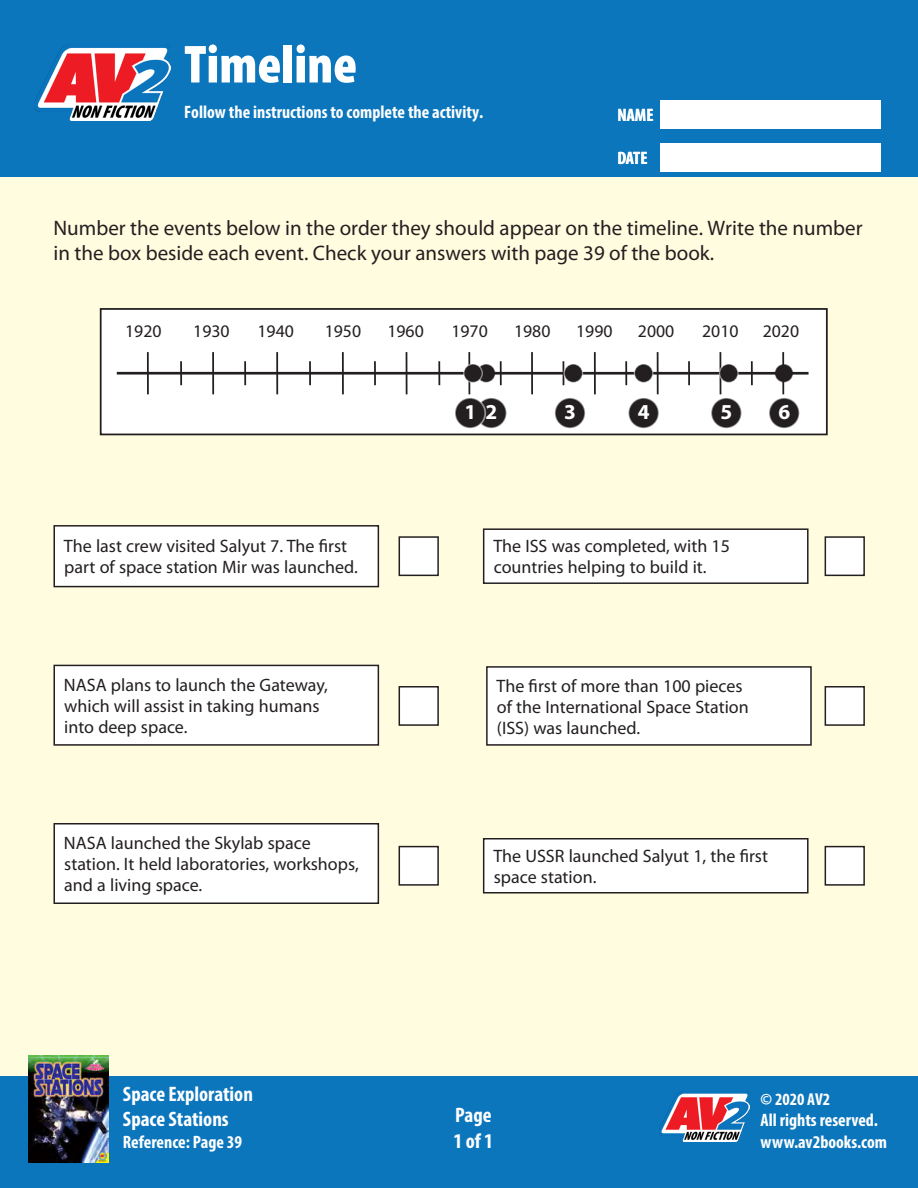
<style>
.page{position:relative;width:918px;height:1188px;background:#fff}
.page>*{position:absolute;margin:0;border:0;box-sizing:border-box;transform-origin:0 0}
.head{font:900 condensed 54px "Myriad Pro";color:#fff}
.Labels{font:700 21.3px "Myriad Pro";color:#fff}
.Activity_Text{font:21px/25.2px "Myriad Pro";color:#231f20}
.t1{font:700 condensed 21px/25.2px "Myriad Pro";color:#fff}
.Chart_Bullet{font:18px/21px "Myriad Pro";color:#231f20}
.description{font:700 condensed 18px/21.6px "Myriad Pro";color:#fff}
.Chart_Timeline{font:17.7px "Myriad Pro";color:#231f20}
.t2{font:700 condensed 17.25px "Myriad Pro";color:#fff}
</style>
<div class="page">
<div style="left:0;top:156px;width:918px;height:935px;background:#fffce0"></div>
<div style="left:0;top:0;width:918px;height:177px;background:#0c76bd"></div>
<div style="left:0;top:1076px;width:918px;height:112px;background:#0c76bd"></div>
<img style="left:29px;top:1056px;width:80px;height:106px">
<div style="left:660px;top:100px;width:220px;height:29px;background:#fff"></div>
<div style="left:660px;top:143px;width:220px;height:29px;background:#fff"></div>
<div style="left:101px;top:309px;width:726px;height:125px;background:#fff"></div>
<div style="left:100px;top:308px;width:728px;height:127px;border:2px solid #231f20"></div>
<svg style="left:775px;top:364px;width:18px;height:18px"></svg>
<div style="left:774px;top:363px;width:20px;height:20px;border:1px solid #fff;border-radius:50%"></div>
<div style="left:477px;top:364px;width:18px;height:18px;background:#231f20;border-radius:50%"></div>
<div style="left:476px;top:363px;width:20px;height:20px;border:1px solid #fff;border-radius:50%"></div>
<div style="left:54px;top:526px;width:324px;height:61px;background:#fff"></div>
<div style="left:53px;top:525px;width:326px;height:62px;border:2px solid #231f20"></div>
<div style="left:484px;top:529px;width:324px;height:54px;background:#fff"></div>
<div style="left:483px;top:528px;width:326px;height:56px;border:2px solid #231f20"></div>
<div style="left:399px;top:537px;width:39px;height:38px;background:#fff"></div>
<div style="left:399px;top:536px;width:40px;height:40px;border:2px solid #231f20"></div>
<div style="left:825px;top:537px;width:39px;height:38px;background:#fff"></div>
<div style="left:825px;top:536px;width:40px;height:40px;border:2px solid #231f20"></div>
<div style="left:487px;top:667px;width:324px;height:78px;background:#fff"></div>
<div style="left:486px;top:666px;width:326px;height:80px;border:2px solid #231f20"></div>
<div style="left:54px;top:665px;width:324px;height:80px;background:#fff"></div>
<div style="left:53px;top:665px;width:326px;height:81px;border:2px solid #231f20"></div>
<div style="left:399px;top:687px;width:39px;height:38px;background:#fff"></div>
<div style="left:399px;top:686px;width:40px;height:40px;border:2px solid #231f20"></div>
<div style="left:825px;top:687px;width:39px;height:38px;background:#fff"></div>
<div style="left:825px;top:686px;width:40px;height:40px;border:2px solid #231f20"></div>
<div style="left:54px;top:824px;width:324px;height:79px;background:#fff"></div>
<div style="left:53px;top:823px;width:326px;height:81px;border:2px solid #231f20"></div>
<div style="left:484px;top:839px;width:324px;height:54px;background:#fff"></div>
<div style="left:483px;top:838px;width:326px;height:56px;border:2px solid #231f20"></div>
<div style="left:399px;top:847px;width:39px;height:38px;background:#fff"></div>
<div style="left:399px;top:846px;width:40px;height:40px;border:2px solid #231f20"></div>
<div style="left:825px;top:847px;width:39px;height:38px;background:#fff"></div>
<div style="left:825px;top:846px;width:40px;height:40px;border:2px solid #231f20"></div>
<hr style="left:531px;top:352px;width:2px;height:42px;background:#231f20">
<hr style="left:688px;top:361px;width:2px;height:24px;background:#231f20">
<hr style="left:720px;top:352px;width:1px;height:42px;background:#231f20">
<svg style="left:563px;top:361px;width:1px;height:24px"></svg>
<hr style="left:625px;top:361px;width:2px;height:24px;background:#231f20">
<hr style="left:500px;top:361px;width:2px;height:24px;background:#231f20">
<hr style="left:438px;top:361px;width:2px;height:24px;background:#231f20">
<hr style="left:244px;top:361px;width:2px;height:24px;background:#231f20">
<hr style="left:594px;top:352px;width:2px;height:42px;background:#231f20">
<hr style="left:468px;top:352px;width:2px;height:42px;background:#231f20">
<hr style="left:342px;top:352px;width:2px;height:42px;background:#231f20">
<hr style="left:212px;top:352px;width:2px;height:42px;background:#231f20">
<hr style="left:657px;top:352px;width:2px;height:42px;background:#231f20">
<hr style="left:751px;top:361px;width:2px;height:24px;background:#231f20">
<hr style="left:782px;top:352px;width:2px;height:42px;background:#231f20">
<hr style="left:406px;top:352px;width:1px;height:42px;background:#231f20">
<hr style="left:147px;top:352px;width:2px;height:42px;background:#231f20">
<hr style="left:117px;top:372px;width:692px;height:3px;background:#231f20">
<hr style="left:276px;top:352px;width:2px;height:42px;background:#231f20">
<div style="left:769px;top:398px;width:30px;height:30px;background:#231f20;border-radius:50%"></div>
<div style="left:768px;top:397px;width:32px;height:32px;border:2px solid #fff;border-radius:50%"></div>
<div style="left:711px;top:398px;width:30px;height:30px;background:#231f20;border-radius:50%"></div>
<div style="left:710px;top:397px;width:32px;height:32px;border:2px solid #fff;border-radius:50%"></div>
<div style="left:629px;top:398px;width:30px;height:30px;background:#231f20;border-radius:50%"></div>
<div style="left:628px;top:397px;width:32px;height:32px;border:2px solid #fff;border-radius:50%"></div>
<div style="left:555px;top:398px;width:30px;height:30px;background:#231f20;border-radius:50%"></div>
<div style="left:554px;top:397px;width:32px;height:32px;border:2px solid #fff;border-radius:50%"></div>
<div style="left:564px;top:364px;width:19px;height:18px;background:#231f20;border-radius:50%"></div>
<div style="left:563px;top:363px;width:20px;height:20px;border:1px solid #fff;border-radius:50%"></div>
<div style="left:720px;top:364px;width:18px;height:18px;background:#231f20;border-radius:50%"></div>
<div style="left:719px;top:363px;width:20px;height:20px;border:1px solid #fff;border-radius:50%"></div>
<div style="left:634px;top:364px;width:19px;height:18px;background:#231f20;border-radius:50%"></div>
<div style="left:634px;top:363px;width:19px;height:20px;border:1px solid #fff;border-radius:50%"></div>
<div style="left:464px;top:364px;width:18px;height:18px;background:#231f20;border-radius:50%"></div>
<div style="left:463px;top:363px;width:20px;height:20px;border:1px solid #fff;border-radius:50%"></div>
<div style="left:476px;top:398px;width:30px;height:30px;background:#231f20;border-radius:50%"></div>
<div style="left:475px;top:397px;width:32px;height:32px;border:2px solid #fff;border-radius:50%"></div>
<div style="left:455px;top:398px;width:30px;height:30px;background:#231f20;border-radius:50%"></div>
<div style="left:454px;top:397px;width:32px;height:32px;border:2px solid #fff;border-radius:50%"></div>
<hr style="left:374px;top:361px;width:2px;height:24px;background:#231f20">
<hr style="left:309px;top:361px;width:2px;height:24px;background:#231f20">
<hr style="left:180px;top:361px;width:2px;height:24px;background:#231f20">
<img style="left:34px;top:44px;width:136px;height:76px">
<img style="left:659px;top:1091px;width:90px;height:51px">
<p class="head" style="left:184px;top:30px;width:174px">Timeline</p>
<p class="description" style="left:184px;top:100px;width:300px">Follow the instructions to complete the activity.</p>
<p class="description" style="left:617px;top:104px;width:38px">NAME</p>
<p class="description" style="left:617px;top:147px;width:32px">DATE</p>
<p class="Activity_Text" style="left:53px;top:215px;width:811px">Number the events below in the order they should appear on the timeline. Write the number in the box beside each event. Check your answers with page 39 of the book.</p>
<p class="Chart_Timeline" style="left:125px;top:320px;width:38px">1920</p>
<p class="Chart_Timeline" style="left:193px;top:320px;width:38px">1930</p>
<p class="Chart_Timeline" style="left:258px;top:320px;width:38px">1940</p>
<p class="Chart_Timeline" style="left:325px;top:320px;width:38px">1950</p>
<p class="Chart_Timeline" style="left:387px;top:320px;width:38px">1960</p>
<p class="Chart_Timeline" style="left:451px;top:320px;width:38px">1970</p>
<p class="Chart_Timeline" style="left:514px;top:320px;width:38px">1980</p>
<p class="Chart_Timeline" style="left:576px;top:320px;width:38px">1990</p>
<p class="Chart_Timeline" style="left:638px;top:320px;width:38px">2000</p>
<p class="Chart_Timeline" style="left:702px;top:320px;width:38px">2010</p>
<p class="Chart_Timeline" style="left:763px;top:320px;width:38px">2020</p>
<p class="Labels" style="left:464px;top:398px;width:35px">1 2</p>
<p class="Labels" style="left:564px;top:398px;width:13px">3</p>
<p class="Labels" style="left:638px;top:398px;width:13px">4</p>
<p class="Labels" style="left:721px;top:398px;width:13px">5</p>
<p class="Labels" style="left:778px;top:398px;width:13px">6</p>
<p class="Chart_Bullet" style="left:64px;top:536px;width:295px">The last crew visited Salyut 7. The first part of space station Mir was launched.</p>
<p class="Chart_Bullet" style="left:493px;top:536px;width:238px">The ISS was completed, with 15 countries helping to build it.</p>
<p class="Chart_Bullet" style="left:64px;top:674px;width:266px">NASA plans to launch the Gateway, which will assist in taking humans into deep space.</p>
<p class="Chart_Bullet" style="left:64px;top:832px;width:296px">NASA launched the Skylab space station. It held laboratories, workshops, and a living space.</p>
<p class="t1" style="left:123px;top:1081px;width:132px">Space Exploration<br>Space Stations</p>
<p class="description" style="left:123px;top:1130px;width:121px">Reference: Page 39</p>
<p class="Chart_Bullet" style="left:497px;top:675px;width:254px">The first of more than 100 pieces of the International Space Station (ISS) was launched.</p>
<p class="Chart_Bullet" style="left:493px;top:845px;width:276px">The USSR launched Salyut 1, the first space station.</p>
<p class="t1" style="left:455px;top:1102px;width:38px">Page</p>
<p class="t1" style="left:454px;top:1127px;width:41px">1 of 1</p>
<p class="t2" style="left:761px;top:1088px;width:71px">© 2020 AV2</p>
<p class="description" style="left:761px;top:1109px;width:128px">All rights reserved. www.av2books.com</p>
</div>
